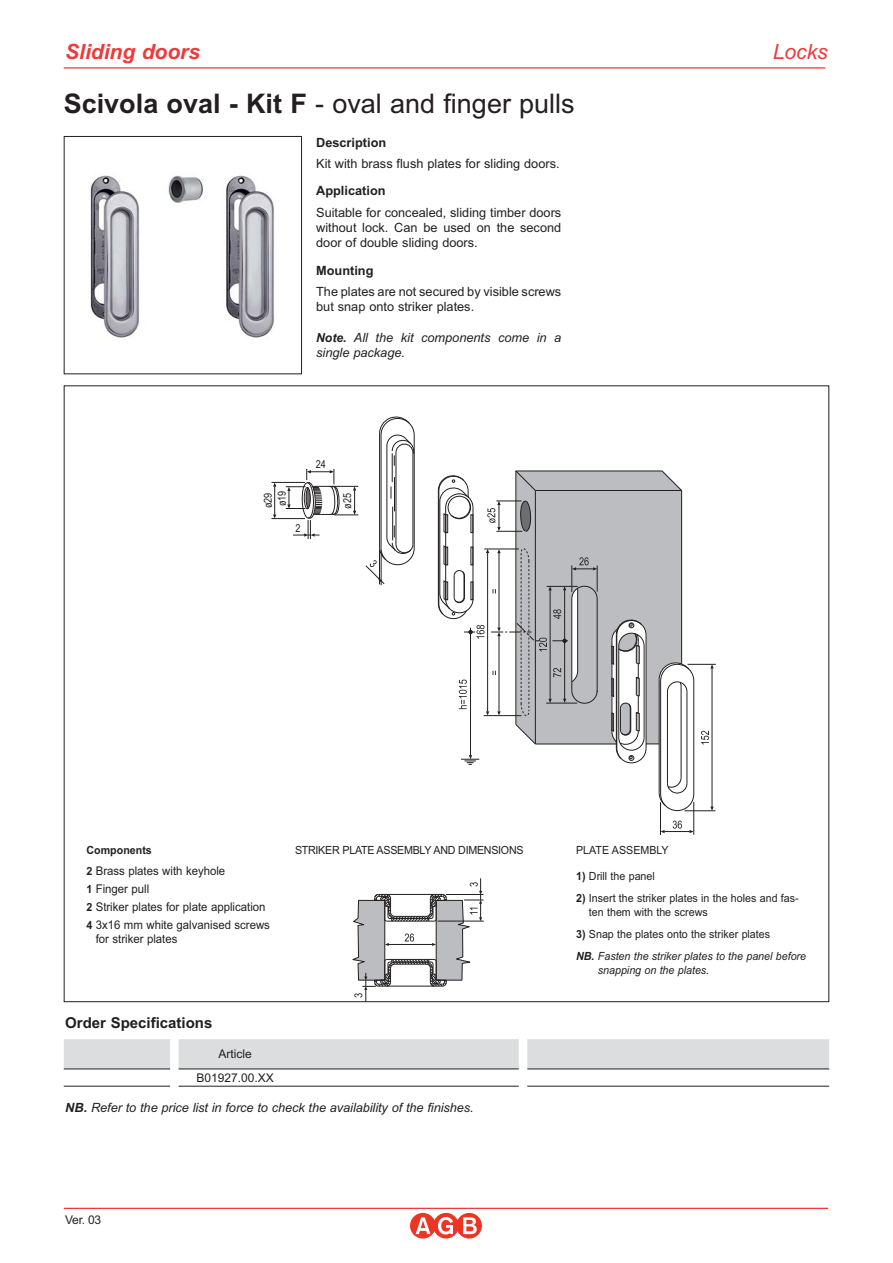
<style>
.page{position:relative;width:893px;height:1263px;background:#fff}
.page>*{position:absolute;margin:0;border:0;box-sizing:border-box;transform-origin:0 0}
.t1{font:27px "Arial";color:#231f20}
.t2{font:italic 700 21px "Arial";color:#ef393a}
.t3{font:italic 21px "Arial";color:#ef393a}
.t4{font:700 15px "Arial";color:#231f20}
.t5{font:12.75px/15.3px "Arial";color:#231f20;text-align:justify}
.t6{font:italic 12.75px/15.3px "Arial";letter-spacing:-.005em;color:#231f20}
.t7{font:700 12.75px "Arial";color:#231f20}
.t8{font:12px/18px "Arial";color:#231f20;scale:.95 1}
.t9{font:12px/23.5px "Arial";color:#231f20;text-align:center}
.t10{font:italic 11.25px/21.8px "Arial";color:#231f20;scale:.95 1}
.t11{font:11.25px/14.2px "Arial";color:#231f20;scale:.95 1}
.t12{font:11.25px "Arial";letter-spacing:-.025em;color:#231f20;scale:.95 1}
.t13{font:700 11.25px "Arial";color:#231f20;scale:.95 1}
.t14{font:11.1px "Arial Narrow";color:#231f20}
.s1{font-weight:700}
.s2{font-weight:700;font-size:12.45px}
.s3{font-weight:700;font-size:11.25px}
.s4{font-weight:700;font-style:normal}
.s5{font-style:normal}
</style>
<div class="page">
<hr style="left:64px;top:67px;width:761px;height:2px;background:#ef393a">
<hr style="left:381px;top:552px;width:1px;height:33px;background:#231f20">
<hr style="left:693px;top:802px;width:1px;height:33px;background:#231f20">
<hr style="left:660px;top:802px;width:1px;height:33px;background:#231f20">
<svg style="left:661px;top:820px;width:33px;height:13px"></svg>
<svg style="left:365px;top:416px;width:50px;height:168px"></svg>
<svg style="left:438px;top:470px;width:278px;height:341px"></svg>
<svg style="left:352px;top:879px;width:131px;height:121px"></svg>
<svg style="left:273px;top:483px;width:3px;height:35px"></svg>
<hr style="left:271px;top:518px;width:34px;height:1px;background:#231f20">
<hr style="left:271px;top:482px;width:34px;height:1px;background:#231f20">
<svg style="left:286px;top:469px;width:72px;height:70px"></svg>
<div style="left:64px;top:1039px;width:765px;height:30px;background:#dcddde"></div>
<hr style="left:64px;top:1069px;width:106px;height:1px;background:#231f20">
<hr style="left:179px;top:1069px;width:340px;height:1px;background:#231f20">
<hr style="left:527px;top:1069px;width:302px;height:1px;background:#231f20">
<hr style="left:64px;top:1086px;width:106px;height:1px;background:#231f20">
<hr style="left:179px;top:1086px;width:340px;height:1px;background:#231f20">
<hr style="left:527px;top:1086px;width:302px;height:1px;background:#231f20">
<img style="left:90px;top:175px;width:184px;height:163px">
<div style="left:64px;top:136px;width:238px;height:238px;border:1px solid #231f20"></div>
<svg style="left:410px;top:1213px;width:72px;height:25px"></svg>
<hr style="left:64px;top:1208px;width:764px;height:1px;background:#ef393a">
<h2 class="t2" style="left:65px;top:44px;width:136px">Sliding doors</h2>
<h2 class="t3" style="left:773px;top:44px;width:56px">Locks</h2>
<h1 class="t1" style="left:64px;top:94px;width:512px"><span class="s1">Scivola oval - Kit F</span> - oval and finger pulls</h1>
<p class="t7" style="left:316px;top:138px;width:72px">Description</p>
<p class="t5" style="left:316px;top:157px;width:245px">Kit with brass flush plates for sliding doors.</p>
<p class="t7" style="left:316px;top:186px;width:71px">Application</p>
<p class="t5" style="left:316px;top:206px;width:247px">Suitable for concealed, sliding timber doors without lock. Can be used on the second door of double sliding doors.</p>
<p class="t7" style="left:316px;top:266px;width:59px">Mounting</p>
<p class="t5" style="left:316px;top:285px;width:247px">The plates are not secured by visible screws but snap onto striker plates.</p>
<p class="t6" style="left:316px;top:331px;width:247px"><span class="s2">Note.</span> All the kit components come in a single package.</p>
<p class="t14" style="left:316px;top:458px;width:12px">24</p>
<p class="t14" style="left:276px;top:506px;width:17px;rotate:-90deg">ø19</p>
<p class="t14" style="left:261px;top:508px;width:17px;rotate:-90deg">ø29</p>
<p class="t14" style="left:341px;top:509px;width:17px;rotate:-90deg">ø25</p>
<p class="t14" style="left:295px;top:522px;width:7px">2</p>
<p class="t13" style="left:87px;top:846px;width:70px">Components</p>
<p class="t12" style="left:295px;top:846px;width:242px">STRIKER PLATE ASSEMBLY AND DIMENSIONS</p>
<p class="t8" style="left:87px;top:863px;width:195px"><span class="s3">2</span> Brass plates with keyhole<br><span class="s3">1</span> Finger pull<br><span class="s3">2</span> Striker plates for plate application<br><span class="s3">4</span> 3x16 mm white galvanised screws</p>
<p class="t8" style="left:96px;top:930px;width:88px">for striker plates</p>
<p class="t4" style="left:65px;top:1017px;width:149px">Order Specifications</p>
<p class="t9" style="left:197px;top:1043px;width:79px">Article<br>B01927.00.XX</p>
<p class="t6" style="left:65px;top:1101px;width:410px"><span class="s1">NB.</span> Refer to the price list in force to check the availability of the finishes.</p>
<p class="t9" style="left:65px;top:1209px;width:37px">Ver. 03</p>
<p class="t11" style="left:576px;top:844px;width:99px">PLATE ASSEMBLY</p>
<p class="t11" style="left:576px;top:870px;width:84px"><span class="s1">1)</span> Drill the panel</p>
<p class="t11" style="left:589px;top:892px;width:222px;text-indent:-13px"><span class="s1">2)</span> Insert the striker plates in the holes and fas&shy;ten them with the screws</p>
<p class="t10" style="left:576px;top:924px;width:243px"><span class="s4">3)</span> <span class="s5">Snap the plates onto the striker plates<br></span><span class="s1">NB.</span> Fasten the striker plates to the panel before</p>
<p class="t10" style="left:598px;top:960px;width:119px">snapping on the plates.</p>
</div>
